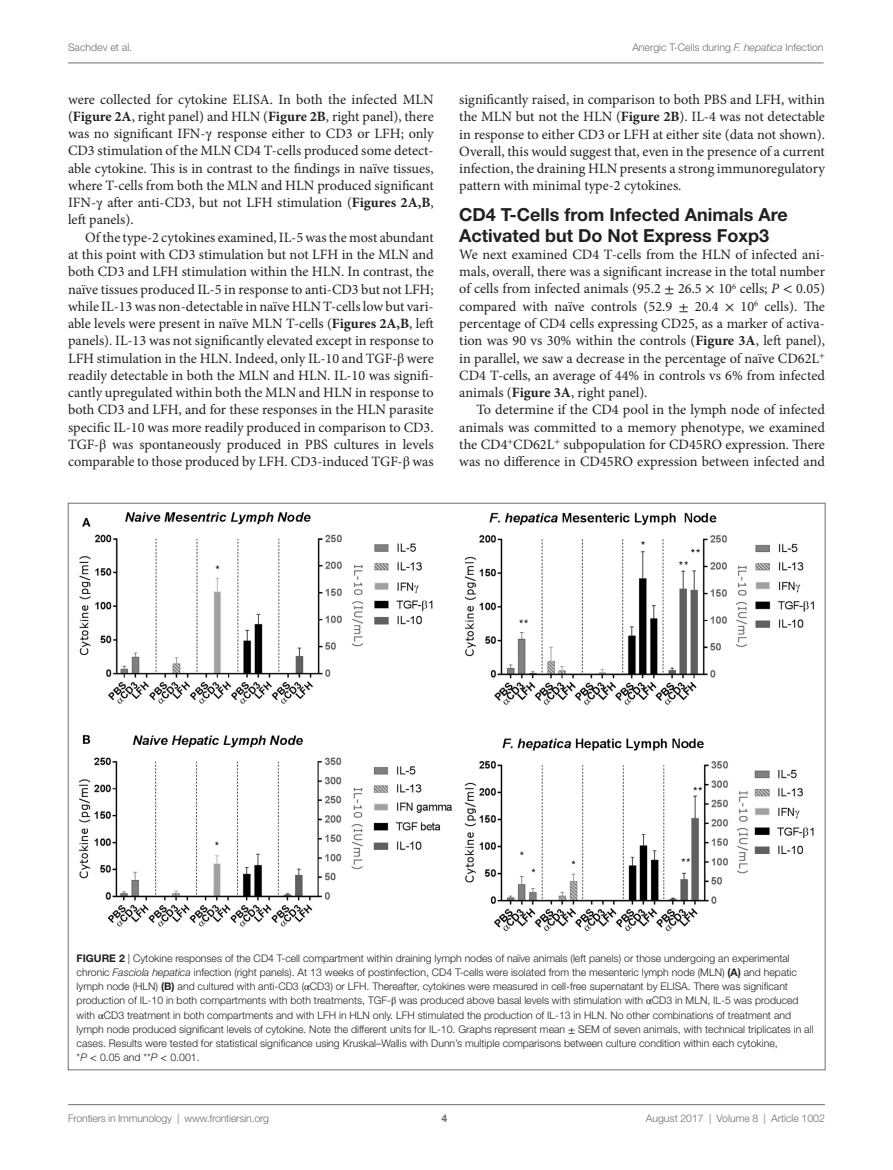
<style>
.page{position:relative;width:893px;height:1170px;background:#fff}
.page>*{position:absolute;margin:0;border:0;box-sizing:border-box;transform-origin:0 0}
.t1{font:700 18px/21px "Helvetica Neue LT Std";color:#231f20}
.t2{font:14.25px/17.2px "Minion Pro";color:#231f20;text-align:justify}
.t3{font:300 10.5px/14.2px "Helvetica Neue LT Std";color:#231f20}
.t4{font:300 10.5px "Helvetica Neue LT Std";color:#6c6d70}
.t5{font:700 10.5px "Helvetica Neue LT Std";color:#6c6d70}
.s1{font-style:italic}
.s2{font-weight:700}
.s3{font-family:"STIX General"}
.s4{font-family:"STIX General";font-weight:400}
</style>
<div class="page">
<img style="left:79px;top:512px;width:735px;height:419px">
<hr style="left:68px;top:63px;width:756px;height:1px;background:#6c6d70">
<hr style="left:68px;top:1104px;width:757px;height:1px;background:#6c6d70">
<p class="t4" style="left:68px;top:41px;width:66px">Sachdev et al.</p>
<p class="t4" style="left:632px;top:41px;width:193px">Anergic T-Cells during <span class="s1">F. hepatica</span> Infection</p>
<p class="t2" style="left:68px;top:90px;width:367px">were collected for cytokine ELISA. In both the infected MLN (<span class="s2">Figure 2A</span>, right panel) and HLN (<span class="s2">Figure 2B</span>, right panel), there was no significant IFN-<span class="s3">γ</span> response either to CD3 or LFH; only CD3 stimulation of the MLN CD4 T-cells produced some detect&shy;able cytokine. This is in contrast to the findings in naïve tissues, where T-cells from both the MLN and HLN produced significant IFN-<span class="s3">γ</span> after anti-CD3, but not LFH stimulation (<span class="s2">Figures 2A,B</span>, left panels).</p>
<p class="t2" style="left:68px;top:228px;width:367px;text-indent:17px">Of the type-2 cytokines examined, IL-5 was the most abundant at this point with CD3 stimulation but not LFH in the MLN and both CD3 and LFH stimulation within the HLN. In contrast, the naïve tissues produced IL-5 in response to anti-CD3 but not LFH; while IL-13 was non-detectable in naïve HLN T-cells low but vari&shy;able levels were present in naïve MLN T-cells (<span class="s2">Figures 2A,B</span>, left panels). IL-13 was not significantly elevated except in response to LFH stimulation in the HLN. Indeed, only IL-10 and TGF-<span class="s3">β</span> were readily detectable in both the MLN and HLN. IL-10 was signifi&shy;cantly upregulated within both the MLN and HLN in response to both CD3 and LFH, and for these responses in the HLN parasite specific IL-10 was more readily produced in comparison to CD3.<br>TGF-<span class="s3">β</span> was spontaneously produced in PBS cultures in levels comparable to those produced by LFH. CD3-induced TGF-<span class="s3">β</span> was</p>
<p class="t2" style="left:459px;top:91px;width:367px">significantly raised, in comparison to both PBS and LFH, within the MLN but not the HLN (<span class="s2">Figure 2B</span>). IL-4 was not detectable in response to either CD3 or LFH at either site (data not shown).<br>Overall, this would suggest that, even in the presence of a current infection, the draining HLN presents a strong immunoregulatory pattern with minimal type-2 cytokines.</p>
<p class="t1" style="left:459px;top:203px;width:330px">CD4 T-Cells from Infected Animals Are<br>Activated but Do Not Express Foxp3</p>
<p class="t2" style="left:459px;top:246px;width:367px">We next examined CD4 T-cells from the HLN of infected ani&shy;mals, overall, there was a significant increase in the total number of cells from infected animals (95.2 <span class="s3">±</span> 26.5 <span class="s3">×</span> 10<sup>6</sup> cells; <span class="s1">P</span> <span class="s3">&lt;</span> 0.05) compared with naïve controls (52.9 <span class="s3">±</span> 20.4 <span class="s3">×</span> 10<sup>6</sup> cells). The percentage of CD4 cells expressing CD25, as a marker of activa&shy;tion was 90 vs 30% within the controls (<span class="s2">Figure 3A</span>, left panel), in parallel, we saw a decrease in the percentage of naïve CD62L<sup>+ </sup>CD4 T-cells, an average of 44% in controls vs 6% from infected animals (<span class="s2">Figure 3A</span>, right panel).</p>
<p class="t2" style="left:459px;top:401px;width:367px;text-indent:17px">To determine if the CD4 pool in the lymph node of infected animals was committed to a memory phenotype, we examined the CD4<sup>+</sup>CD62L<sup>+</sup> subpopulation for CD45RO expression. There was no difference in CD45RO expression between infected and</p>
<p class="t3" style="left:77px;top:950px;width:738px"><span class="s2">Figure 2</span> | Cytokine responses of the CD4 T-cell compartment within draining lymph nodes of naïve animals (left panels) or those undergoing an experimental chronic <span class="s1">Fasciola hepatica</span> infection (right panels). At 13 weeks of postinfection, CD4 T-cells were isolated from the mesenteric lymph node (MLN) <span class="s2">(A)</span> and hepatic lymph node (HLN) <span class="s2">(B)</span> and cultured with anti-CD3 (<span class="s4">α</span>CD3) or LFH. Thereafter, cytokines were measured in cell-free supernatant by ELISA. There was significant production of IL-10 in both compartments with both treatments, TGF-<span class="s4">β</span> was produced above basal levels with stimulation with <span class="s4">α</span>CD3 in MLN, IL-5 was produced with <span class="s4">α</span>CD3 treatment in both compartments and with LFH in HLN only. LFH stimulated the production of IL-13 in HLN. No other combinations of treatment and lymph node produced significant levels of cytokine. Note the different units for IL-10. Graphs represent mean <span class="s4">±</span> SEM of seven animals, with technical triplicates in all cases. Results were tested for statistical significance using Kruskal–Wallis with Dunn’s multiple comparisons between culture condition within each cytokine,<br>*<span class="s1">P</span> <span class="s4">&lt;</span> 0.05 and **<span class="s1">P</span> <span class="s4">&lt;</span> 0.001.</p>
<p class="t4" style="left:68px;top:1111px;width:203px">Frontiers in Immunology | www.frontiersin.org</p>
<p class="t4" style="left:646px;top:1111px;width:181px">August 2017 | Volume 8 | Article 1002</p>
<p class="t5" style="left:441px;top:1111px;width:7px">4</p>
</div>
